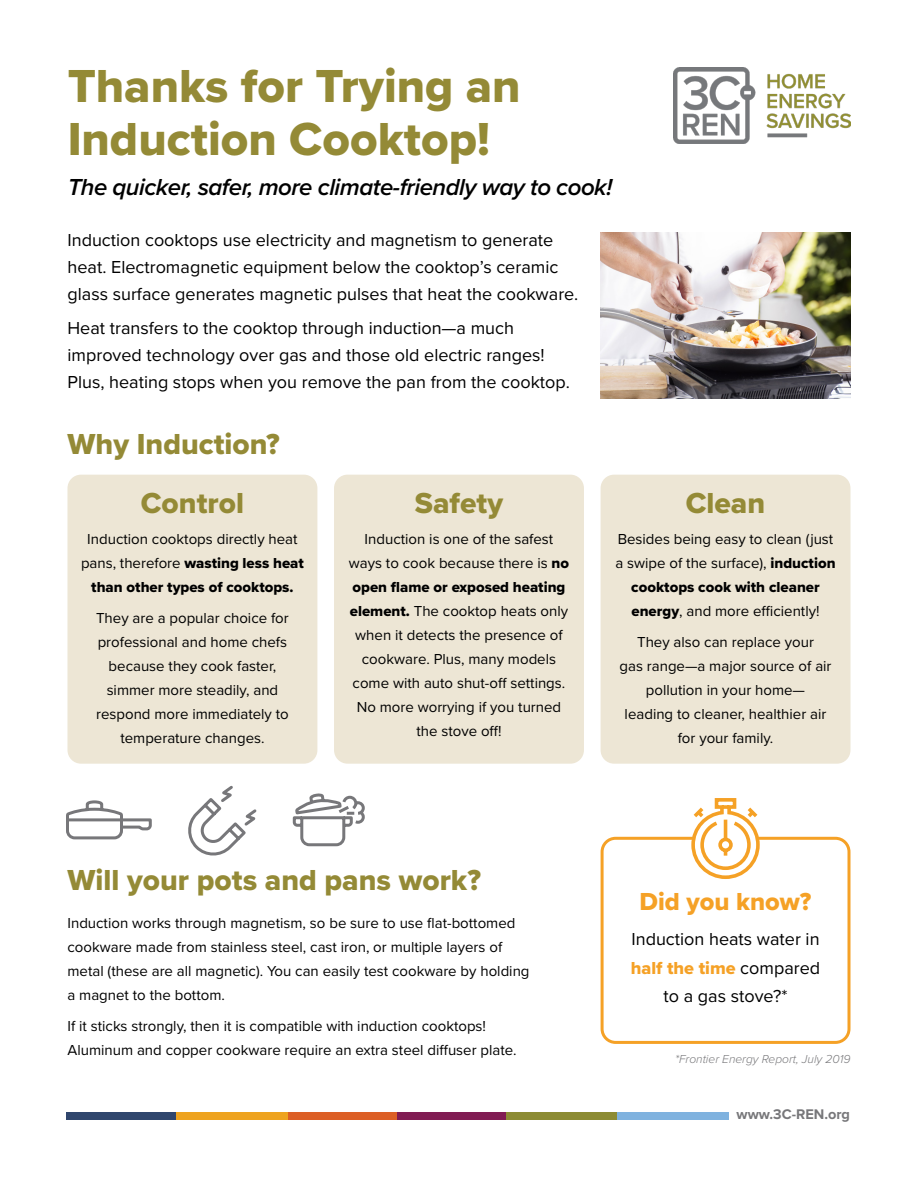
<style>
.page{position:relative;width:918px;height:1188px;background:#fff}
.page>*{position:absolute;margin:0;border:0;box-sizing:border-box;transform-origin:0 0}
.t1{font:48px/52.5px "Proxima Nova Extrabld";color:#948a36}
.t2{font:30px "Proxima Nova Extrabld";color:#948a36}
.t3{font:25.5px "Proxima Nova Extrabld";color:#f5a126}
.t4{font:italic 600 24px "Proxima Nova";letter-spacing:-.02em;color:#000}
.Body{font:18px/27px "Proxima Nova";color:#000}
.Body-2{font:15px/24px "Proxima Nova";color:#000;text-align:center}
.t5{font:700 14.55px "Proxima Nova";color:#77777a}
.Body-3{font:italic 300 12px "Proxima Nova";color:#77777a}
.s1{font-family:"Proxima Nova Extrabld"}
.s2{font-family:"Proxima Nova Extrabld";color:#f5a126}
</style>
<div class="page">
<div style="left:68px;top:475px;width:249px;height:289px;background:#ede6d5;border-radius:14px"></div>
<div style="left:334px;top:475px;width:250px;height:289px;background:#ede6d5;border-radius:14px"></div>
<div style="left:601px;top:475px;width:250px;height:289px;background:#ede6d5;border-radius:14px"></div>
<svg style="left:66px;top:800px;width:86px;height:40px"></svg>
<svg style="left:292px;top:793px;width:73px;height:54px"></svg>
<svg style="left:188px;top:785px;width:69px;height:71px"></svg>
<div style="left:601px;top:837px;width:250px;height:207px;border:3px solid #f5a126;border-radius:14px"></div>
<svg style="left:690px;top:798px;width:72px;height:81px"></svg>
<div style="left:66px;top:1112px;width:111px;height:8px;background:#30466d"></div>
<div style="left:288px;top:1112px;width:111px;height:8px;background:#dc5f26"></div>
<div style="left:177px;top:1112px;width:111px;height:8px;background:#eea31f"></div>
<div style="left:397px;top:1112px;width:111px;height:8px;background:#811c53"></div>
<div style="left:506px;top:1112px;width:111px;height:8px;background:#8c8b34"></div>
<div style="left:617px;top:1112px;width:111px;height:8px;background:#7fb2df"></div>
<img style="left:601px;top:232px;width:250px;height:167px">
<img style="left:673px;top:68px;width:177px;height:75px">
<h1 class="t1" style="left:68px;top:59px;width:455px">Thanks for Trying an<br>Induction Cooktop!</h1>
<h3 class="t4" style="left:68px;top:169px;width:546px">The quicker, safer, more climate-friendly way to cook!</h3>
<p class="Body" style="left:68px;top:226px;width:512px">Induction cooktops use electricity and magnetism to generate heat. Electromagnetic equipment below the cooktop’s ceramic glass surface generates magnetic pulses that heat the cookware.</p>
<p class="Body" style="left:68px;top:314px;width:504px">Heat transfers to the cooktop through induction—a much improved technology over gas and those old electric ranges!<br>Plus, heating stops when you remove the pan from the cooktop.</p>
<h2 class="t2" style="left:68px;top:421px;width:214px">Why Induction?</h2>
<h2 class="t2" style="left:141px;top:481px;width:105px">Control</h2>
<p class="Body-2" style="left:81px;top:526px;width:224px">Induction cooktops directly heat pans, therefore <span class="s1">wasting less heat than other types of cooktops.</span></p>
<p class="Body-2" style="left:96px;top:605px;width:194px">They are a popular choice for professional and home chefs because they cook faster, simmer more steadily, and respond more immediately to temperature changes.</p>
<h2 class="t2" style="left:415px;top:481px;width:90px">Safety</h2>
<p class="Body-2" style="left:349px;top:526px;width:222px">Induction is one of the safest ways to cook because there is <span class="s1">no open flame or exposed heating element.</span> The cooktop heats only when it detects the presence of cookware. Plus, many models come with auto shut-off settings.<br>No more worrying if you turned the stove off!</p>
<h2 class="t2" style="left:686px;top:481px;width:81px">Clean</h2>
<p class="Body-2" style="left:616px;top:526px;width:222px">Besides being easy to clean (just a swipe of the surface), <span class="s1">induction cooktops cook with cleaner energy</span>, and more efficiently!</p>
<p class="Body-2" style="left:620px;top:629px;width:214px">They also can replace your<br>gas range—a major source of air pollution in your home—<br>leading to cleaner, healthier air for your family.</p>
<h2 class="t2" style="left:68px;top:858px;width:415px">Will your pots and pans work?</h2>
<p class="Body-2" style="left:68px;top:910px;width:464px;text-align:left">Induction works through magnetism, so be sure to use flat-bottomed cookware made from stainless steel, cast iron, or multiple layers of metal (these are all magnetic). You can easily test cookware by holding a magnet to the bottom.</p>
<p class="Body-2" style="left:68px;top:1013px;width:451px;text-align:left">If it sticks strongly, then it is compatible with induction cooktops!<br>Aluminum and copper cookware require an extra steel diffuser plate.</p>
<h2 class="t3" style="left:640px;top:883px;width:173px">Did you know?</h2>
<p class="Body" style="left:631px;top:924px;width:191px;line-height:28.5px;text-align:center">Induction heats water in <span class="s2">half the time</span> compared to a gas stove?*</p>
<p class="Body-3" style="left:675px;top:1050px;width:177px">*Frontier Energy Report, July 2019</p>
<p class="t5" style="left:737px;top:1103px;width:115px">www.3C-REN.org</p>
</div>
